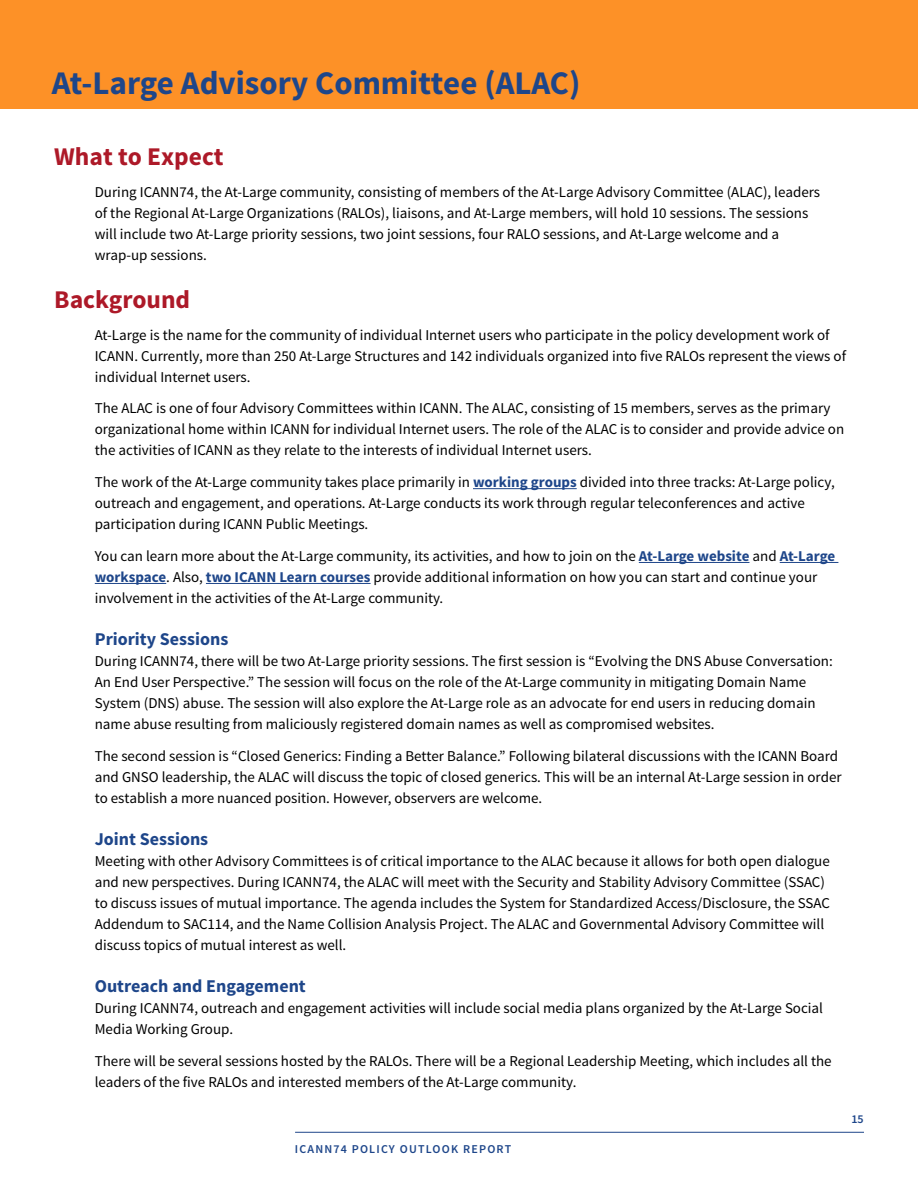
<style>
.page{position:relative;width:918px;height:1188px;background:#fff}
.page>*{position:absolute;margin:0;border:0;box-sizing:border-box;transform-origin:0 0}
.t1{font:700 33px "Source Sans Pro";color:#1e468a}
.t2{font:700 25.5px "Source Sans Pro";color:#ad1928}
.t3{font:700 18px "Source Sans Pro";color:#1e468a}
.t4{font:15px/21px "Source Sans Pro";color:#000}
.t5{font:600 12px "Source Sans Pro";letter-spacing:.1em;color:#1e468a}
.s1{font-weight:700;color:#1e468a}
</style>
<div class="page">
<div style="left:0;top:0;width:918px;height:108px;background:#fd9127"></div>
<hr style="left:295px;top:1132px;width:569px;height:1px;background:#1e468a">
<hr style="left:473px;top:488px;width:104px;height:1px;background:#1e468a">
<hr style="left:639px;top:562px;width:110px;height:1px;background:#1e468a">
<hr style="left:780px;top:562px;width:58px;height:1px;background:#1e468a">
<hr style="left:95px;top:583px;width:71px;height:1px;background:#1e468a">
<hr style="left:206px;top:583px;width:165px;height:1px;background:#1e468a">
<h1 class="t1" style="left:52px;top:62px;width:530px">At-Large Advisory Committee (ALAC)</h1>
<h2 class="t2" style="left:54px;top:140px;width:171px">What to Expect</h2>
<p class="t4" style="left:95px;top:181px;width:727px">During ICANN74, the At-Large community, consisting of members of the At-Large Advisory Committee (ALAC), leaders of the Regional At-Large Organizations (RALOs), liaisons, and At-Large members, will hold 10 sessions. The sessions will include two At-Large priority sessions, two joint sessions, four RALO sessions, and At-Large welcome and a wrap-up sessions.</p>
<h2 class="t2" style="left:54px;top:283px;width:137px">Background</h2>
<p class="t4" style="left:95px;top:324px;width:753px">At-Large is the name for the community of individual Internet users who participate in the policy development work of<br>ICANN. Currently, more than 250 At-Large Structures and 142 individuals organized into five RALOs represent the views of individual Internet users.</p>
<p class="t4" style="left:95px;top:398px;width:751px">The ALAC is one of four Advisory Committees within ICANN. The ALAC, consisting of 15 members, serves as the primary organizational home within ICANN for individual Internet users. The role of the ALAC is to consider and provide advice on the activities of ICANN as they relate to the interests of individual Internet users.</p>
<p class="t4" style="left:95px;top:472px;width:741px">The work of the At-Large community takes place primarily in <span class="s1">working groups</span> divided into three tracks: At-Large policy, outreach and engagement, and operations. At-Large conducts its work through regular teleconferences and active participation during ICANN Public Meetings.</p>
<p class="t4" style="left:95px;top:546px;width:742px">You can learn more about the At-Large community, its activities, and how to join on the <span class="s1">At-Large website</span> and <span class="s1">At-Large workspace</span>. Also, <span class="s1">two ICANN Learn courses</span> provide additional information on how you can start and continue your involvement in the activities of the At-Large community.</p>
<p class="t3" style="left:95px;top:627px;width:135px">Priority Sessions</p>
<p class="t4" style="left:95px;top:651px;width:740px">During ICANN74, there will be two At-Large priority sessions. The first session is “Evolving the DNS Abuse Conversation:<br>An End User Perspective.” The session will focus on the role of the At-Large community in mitigating Domain Name System (DNS) abuse. The session will also explore the At-Large role as an advocate for end users in reducing domain name abuse resulting from maliciously registered domain names as well as compromised websites.</p>
<p class="t4" style="left:95px;top:746px;width:748px">The second session is “Closed Generics: Finding a Better Balance.” Following bilateral discussions with the ICANN Board and GNSO leadership, the ALAC will discuss the topic of closed generics. This will be an internal At-Large session in order to establish a more nuanced position. However, observers are welcome.</p>
<p class="t3" style="left:95px;top:827px;width:115px">Joint Sessions</p>
<p class="t4" style="left:95px;top:851px;width:737px">Meeting with other Advisory Committees is of critical importance to the ALAC because it allows for both open dialogue and new perspectives. During ICANN74, the ALAC will meet with the Security and Stability Advisory Committee (SSAC) to discuss issues of mutual importance. The agenda includes the System for Standardized Access/Disclosure, the SSAC Addendum to SAC114, and the Name Collision Analysis Project. The ALAC and Governmental Advisory Committee will discuss topics of mutual interest as well.</p>
<p class="t3" style="left:95px;top:974px;width:213px">Outreach and Engagement</p>
<p class="t4" style="left:95px;top:998px;width:730px">During ICANN74, outreach and engagement activities will include social media plans organized by the At-Large Social<br>Media Working Group.</p>
<p class="t4" style="left:95px;top:1050px;width:738px">There will be several sessions hosted by the RALOs. There will be a Regional Leadership Meeting, which includes all the leaders of the five RALOs and interested members of the At-Large community.</p>
<p class="t5" style="left:295px;top:1142px;width:218px">ICANN74 POLICY OUTLOOK REPORT</p>
<p class="t5" style="left:851px;top:1112px;width:14px">15</p>
</div>
